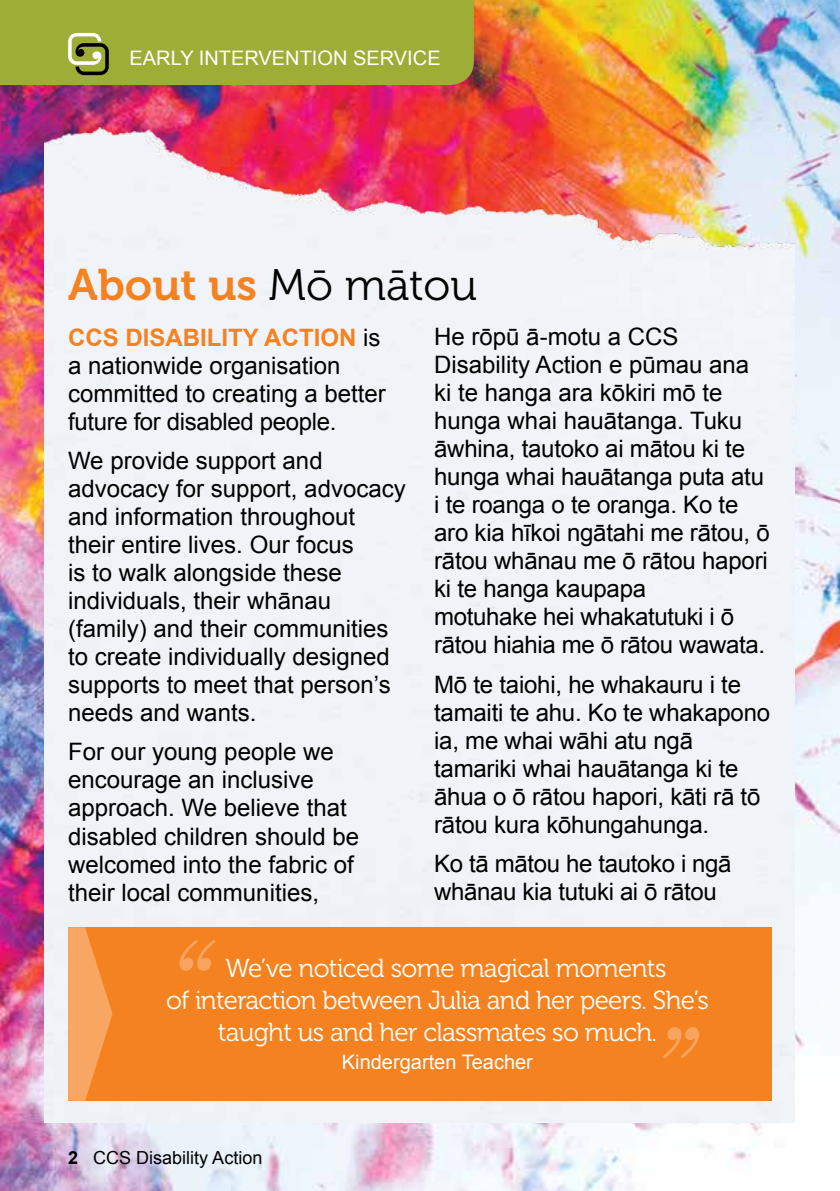
<style>
.page{position:relative;width:840px;height:1191px;background:#fff}
.page>*{position:absolute;margin:0;border:0;box-sizing:border-box;transform-origin:0 0}
.t1{font:44px "Museo 700";color:#f58220}
.t2{font:26px "Museo 300";letter-spacing:-.025em;color:#fff}
.t3{font:24px/28px "Arial";color:#000}
.t4{font:20px "Arial";color:#fff}
.t5{font:18px "Arial";color:#000}
.s1{font-family:"Museo 300";color:#000}
.s2{font-weight:700;color:#f58220}
.s3{font-weight:700}
</style>
<div class="page">
<img style="left:0;top:0;width:839px;height:1191px">
<img style="left:44px;top:89px;width:750px;height:1034px">
<div style="left:68px;top:927px;width:703px;height:173px;background:#f58220"></div>
<svg style="left:179px;top:939px;width:36px;height:31px"></svg>
<svg style="left:663px;top:1027px;width:35px;height:31px"></svg>
<div style="left:0;top:0;width:473px;height:85px;background:#9dad35"></div>
<svg style="left:68px;top:33px;width:41px;height:42px"></svg>
<svg style="left:68px;top:927px;width:44px;height:173px"></svg>
<p class="t4" style="left:129px;top:45px;width:312px">EARLY INTERVENTION SERVICE</p>
<h1 class="t1" style="left:68px;top:260px;width:410px">About us <span class="s1">Mō mātou</span></h1>
<p class="t3" style="left:68px;top:323px;width:319px"><span class="s2">CCS DISABILITY ACTION</span> is a nationwide organisation committed to creating a better future for disabled people.</p>
<p class="t3" style="left:68px;top:447px;width:339px">We provide support and advocacy for support, advocacy and information throughout their entire lives. Our focus<br>is to walk alongside these individuals, their whānau (family) and their communities to create individually designed supports to meet that person’s needs and wants.</p>
<p class="t3" style="left:68px;top:738px;width:292px">For our young people we encourage an inclusive approach. We believe that disabled children should be welcomed into the fabric of their local communities,</p>
<p class="t3" style="left:434px;top:323px;width:337px">He rōpū ā-motu a CCS<br>Disability Action e pūmau ana ki te hanga ara kōkiri mō te hunga whai hauātanga. Tuku āwhina, tautoko ai mātou ki te hunga whai hauātanga puta atu i te roanga o te oranga. Ko te aro kia hīkoi ngātahi me rātou, ō rātou whānau me ō rātou hapori ki te hanga kaupapa<br>motuhake hei whakatutuki i ō rātou hiahia me ō rātou wawata.</p>
<p class="t3" style="left:434px;top:670px;width:337px">Mō te taiohi, he whakauru i te tamaiti te ahu. Ko te whakapono ia, me whai wāhi atu ngā tamariki whai hauātanga ki te āhua o ō rātou hapori, kāti rā tō rātou kura kōhungahunga.</p>
<p class="t3" style="left:434px;top:850px;width:299px">Ko tā mātou he tautoko i ngā whānau kia tutuki ai ō rātou</p>
<p class="t2" style="left:225px;top:953px;width:442px">We’ve noticed some magical moments</p>
<p class="t2" style="left:166px;top:985px;width:544px">of interaction between Julia and her peers. She’s</p>
<p class="t2" style="left:218px;top:1017px;width:440px">taught us and her classmates so much.</p>
<p class="t4" style="left:342px;top:1048px;width:192px">Kindergarten Teacher</p>
<p class="t5" style="left:68px;top:1145px;width:196px"><span class="s3">2</span> CCS Disability Action</p>
</div>
